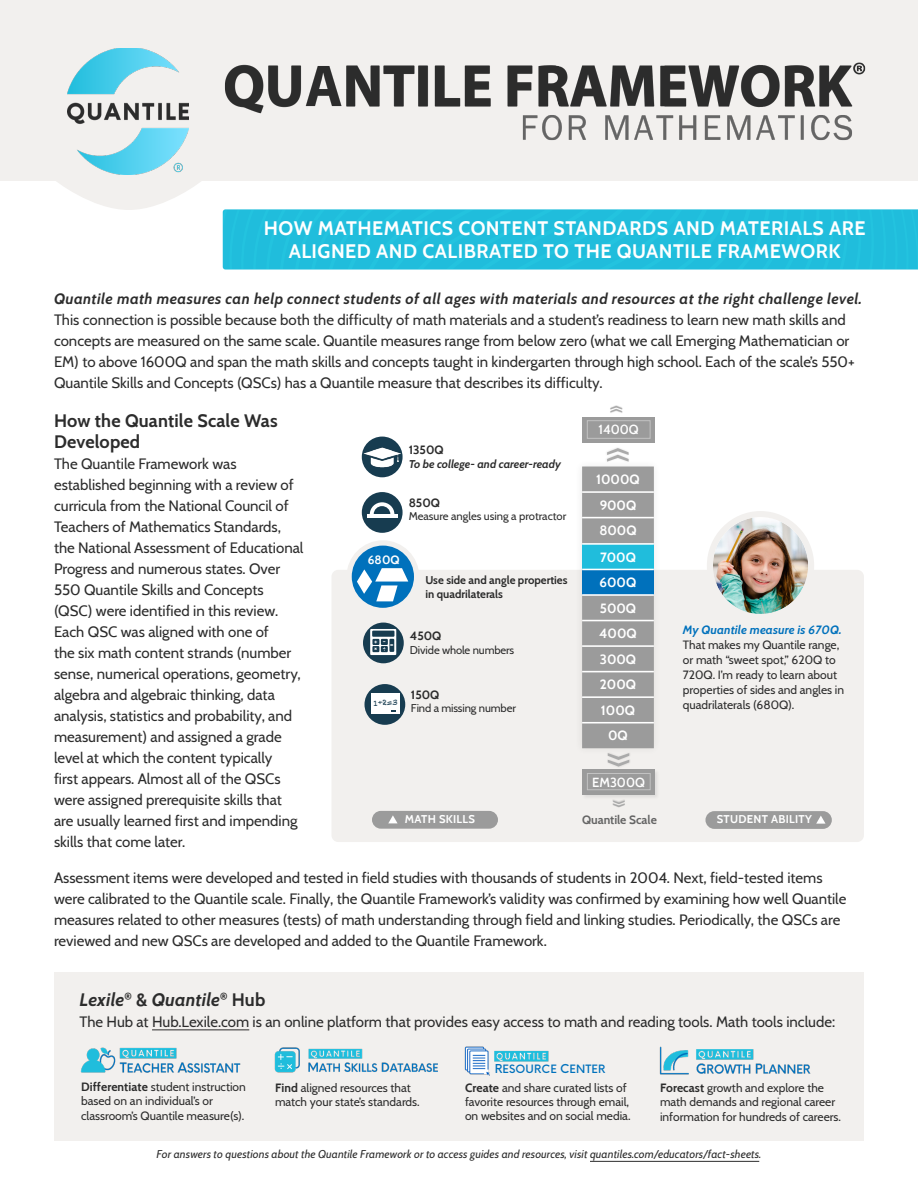
<style>
.page{position:relative;width:918px;height:1188px;background:#fff}
.page>*{position:absolute;margin:0;border:0;box-sizing:border-box;transform-origin:0 0}
.t1{font:700 19.95px "Cabin";color:#aaa;scale:2.62 1}
.t2{font:700 19.5px/22.5px "Cabin";letter-spacing:.025em;color:#fff;text-align:center}
.t3{font:700 18px/21.6px "Cabin";letter-spacing:.01em;color:#2c2c2c}
.t4{font:italic 700 18px "Cabin";letter-spacing:.01em;color:#2c2c2c}
.t5{font:15px/21px "Cabin";color:#2c2c2c}
.t6{font:italic 700 15px "Cabin";letter-spacing:.03em;color:#2c2c2c}
.t7{font:700 13.35px/25.7px "Cabin";color:#fff;text-align:center}
.t8{font:600 12.9px "Cabin";color:#fff}
.t9{font:12px/14.4px "Cabin";color:#2c2c2c}
.t10{font:italic 700 12px "Cabin";letter-spacing:.01em;color:#0071bc}
.t11{font:700 12px "Cabin";color:#2c2c2c}
.t12{font:700 12px "Cabin";color:#656565}
.t13{font:700 12px "Cabin";color:#fff}
.t14{font:italic 11.25px "Cabin";letter-spacing:.01em;color:#2c2c2c}
.t15{font:11.25px "Cabin";letter-spacing:-.01em;color:#2c2c2c}
.t16{font:700 11.25px/13.5px "Cabin";color:#2c2c2c}
.t17{font:italic 700 11.25px "Cabin";color:#2c2c2c}
.t18{font:700 11.25px "Cabin";letter-spacing:.025em;color:#fff}
.t19{font:500 11.25px "Neue Einstellung";letter-spacing:.01em;color:#0071bc}
.t20{font:700 10.8px "Cabin";color:#aaa;scale:2.62 1}
.t21{font:7.5px "Chalkduster";color:#173c50}
.t22{font:700 7.35px "Cabin";color:#fff}
.s1{font-style:normal}
.s2{font-size:12px}
.s3{font-weight:700}
</style>
<div class="page">
<div style="left:223px;top:209px;width:695px;height:61px;background:#20bddc"></div>
<div style="left:466px;top:209px;width:309px;height:61px;background:#20bddc"></div>
<div style="left:0;top:0;width:918px;height:182px;background:#f2f0ee"></div>
<svg style="left:54px;top:181px;width:150px;height:29px"></svg>
<img style="left:224px;top:62px;width:642px;height:79px">
<img style="left:67px;top:48px;width:122px;height:127px">
<div style="left:332px;top:570px;width:532px;height:272px;background:#f2f0ee;border-radius:7px"></div>
<div style="left:574px;top:459px;width:88px;height:297px;background:#2c2c2c;opacity:.1"></div>
<div style="left:605px;top:446px;width:25px;height:17px;background:#2c2c2c;opacity:.15"></div>
<img style="left:714px;top:518px;width:93px;height:95px">
<div style="left:707px;top:511px;width:107px;height:109px;border:6px solid #f2f0ee;border-radius:50%"></div>
<div style="left:581px;top:769px;width:79px;height:31px;background:#e9e7e5"></div>
<div style="left:582px;top:770px;width:73px;height:25px;background:#9b9b9b"></div>
<div style="left:582px;top:417px;width:73px;height:25px;background:#9b9b9b"></div>
<svg style="left:349px;top:543px;width:68px;height:67px;background:#2a87c4"></svg>
<div style="left:346px;top:540px;width:73px;height:73px;border:5px solid #f2f0ee;border-radius:50%"></div>
<svg style="left:362px;top:437px;width:41px;height:40px"></svg>
<img style="left:363px;top:437px;width:38px;height:38px">
<div style="left:362px;top:492px;width:41px;height:41px;background:#173c50;border-radius:50%"></div>
<svg style="left:370px;top:502px;width:24px;height:12px"></svg>
<hr style="left:367px;top:514px;width:30px;height:4px;background:#fff">
<div style="left:363px;top:623px;width:41px;height:40px;background:#173c50;border-radius:50%"></div>
<div style="left:364px;top:684px;width:41px;height:41px;background:#173c50;border-radius:50%"></div>
<svg style="left:370px;top:629px;width:26px;height:26px"></svg>
<div style="left:372px;top:631px;width:22px;height:6px;background:#173c50"></div>
<div style="left:372px;top:639px;width:7px;height:6px;background:#173c50"></div>
<div style="left:381px;top:639px;width:7px;height:6px;background:#173c50"></div>
<div style="left:372px;top:646px;width:7px;height:6px;background:#173c50"></div>
<svg style="left:381px;top:646px;width:7px;height:6px"></svg>
<div style="left:389px;top:639px;width:5px;height:13px;background:#173c50"></div>
<div style="left:372px;top:694px;width:28px;height:18px;background:#fff"></div>
<svg style="left:372px;top:711px;width:28px;height:3px"></svg>
<div style="left:372px;top:811px;width:126px;height:18px;background:#9b9b9b;border-radius:9px"></div>
<svg style="left:388px;top:815px;width:9px;height:8px"></svg>
<div style="left:705px;top:811px;width:127px;height:18px;background:#9b9b9b;border-radius:9px"></div>
<svg style="left:816px;top:816px;width:10px;height:8px"></svg>
<svg style="left:357px;top:568px;width:51px;height:33px;background:#7eb6dc"></svg>
<div style="left:54px;top:972px;width:810px;height:168px;background:#f2f0ee"></div>
<img style="left:80px;top:1047px;width:161px;height:26px">
<img style="left:659px;top:1046px;width:152px;height:29px">
<img style="left:464px;top:1046px;width:26px;height:29px">
<img style="left:494px;top:1050px;width:55px;height:12px">
<img style="left:274px;top:1047px;width:163px;height:26px">
<hr style="left:152px;top:1029px;width:97px;height:1px;background:#2c2c2c">
<hr style="left:590px;top:1161px;width:169px;height:1px;background:#2c2c2c">
<div style="left:610px;top:405px;width:13px;height:8px;background:#2c2c2c;opacity:.15"></div>
<div style="left:612px;top:799px;width:14px;height:9px;background:#f1efed"></div>
<svg style="left:582px;top:467px;width:72px;height:300px;background:#8fa4ad"></svg>
<svg style="left:613px;top:800px;width:12px;height:7px"></svg>
<h2 class="t2" style="left:264px;top:216px;width:603px">HOW MATHEMATICS CONTENT STANDARDS AND MATERIALS ARE<br>ALIGNED AND CALIBRATED TO THE QUANTILE FRAMEWORK</h2>
<p class="t6" style="left:54px;top:287px;width:809px">Quantile math measures can help connect students of all ages with materials and resources at the right challenge level.</p>
<p class="t5" style="left:54px;top:309px;width:802px">This connection is possible because both the difficulty of math materials and a student’s readiness to learn new math skills and concepts are measured on the same scale. Quantile measures range from below zero (what we call Emerging Mathematician or EM) to above 1600Q and span the math skills and concepts taught in kindergarten through high school. Each of the scale’s 550+ Quantile Skills and Concepts (QSCs) has a Quantile measure that describes its difficulty.</p>
<p class="t20" style="left:609px;top:403px;width:7px">^^</p>
<p class="t3" style="left:54px;top:409px;width:225px">How the Quantile Scale Was<br>Developed</p>
<p class="t5" style="left:54px;top:453px;width:251px">The Quantile Framework was established beginning with a review of curricula from the National Council of Teachers of Mathematics Standards, the National Assessment of Educational Progress and numerous states. Over 550 Quantile Skills and Concepts (QSC) were identified in this review.<br>Each QSC was aligned with one of<br>the six math content strands (number sense, numerical operations, geometry, algebra and algebraic thinking, data analysis, statistics and probability, and measurement) and assigned a grade level at which the content typically<br>first appears. Almost all of the QSCs were assigned prerequisite skills that are usually learned first and impending skills that come later.</p>
<p class="t5" style="left:54px;top:866px;width:794px">Assessment items were developed and tested in field studies with thousands of students in 2004. Next, field-tested items were calibrated to the Quantile scale. Finally, the Quantile Framework’s validity was confirmed by examining how well Quantile measures related to other measures (tests) of math understanding through field and linking studies. Periodically, the QSCs are reviewed and new QSCs are developed and added to the Quantile Framework.</p>
<p class="t8" style="left:599px;top:420px;width:42px">1400Q</p>
<p class="t11" style="left:409px;top:441px;width:36px">1350Q</p>
<p class="t17" style="left:409px;top:455px;width:154px">To be college- and career-ready</p>
<p class="t11" style="left:409px;top:493px;width:33px">850Q</p>
<p class="t15" style="left:409px;top:507px;width:159px">Measure angles using a protractor</p>
<h1 class="t1" style="left:604px;top:444px;width:12px">^^</h1>
<p class="t7" style="left:596px;top:466px;width:45px">1000Q<br>900Q<br>800Q<br>700Q<br>600Q<br>500Q<br>400Q<br>300Q<br>200Q<br>100Q<br>0Q</p>
<p class="t13" style="left:368px;top:551px;width:33px">680Q</p>
<p class="t16" style="left:425px;top:573px;width:144px">Use side and angle properties in quadrilaterals</p>
<p class="t10" style="left:683px;top:621px;width:160px">My Quantile measure is 670Q.</p>
<p class="t9" style="left:683px;top:637px;width:163px;line-height:15px">That makes my Quantile range, or math “sweet spot,” 620Q to<br>720Q. I’m ready to learn about properties of sides and angles in quadrilaterals (680Q).</p>
<p class="t11" style="left:410px;top:627px;width:33px">450Q</p>
<p class="t15" style="left:410px;top:641px;width:106px">Divide whole numbers</p>
<p class="t11" style="left:411px;top:685px;width:30px">150Q</p>
<p class="t15" style="left:411px;top:699px;width:106px">Find a missing number</p>
<p class="t22" style="left:374px;top:636px;width:13px">+ -</p>
<p class="t22" style="left:383px;top:643px;width:5px">-</p>
<p class="t22" style="left:390px;top:639px;width:5px">=</p>
<p class="t21" style="left:373px;top:699px;width:26px;rotate:-2deg">1+2=3</p>
<p class="t8" style="left:592px;top:772px;width:54px">EM300Q</p>
<p class="t18" style="left:405px;top:810px;width:72px">MATH SKILLS</p>
<p class="t18" style="left:717px;top:811px;width:97px">STUDENT ABILITY</p>
<p class="t12" style="left:582px;top:811px;width:76px">Quantile Scale</p>
<p class="t4" style="left:80px;top:985px;width:187px">Lexile<sup>®</sup> <span class="s1">&amp;</span> Quantile<sup>®</sup> <span class="s1">Hub</span></p>
<p class="t5" style="left:80px;top:1010px;width:757px">The Hub at Hub.Lexile.com is an online platform that provides easy access to math and reading tools. Math tools include:</p>
<p class="t19" style="left:495px;top:1062px;width:112px"><span class="s2">R</span>ESOURCE <span class="s2">C</span>ENTER</p>
<p class="t9" style="left:81px;top:1079px;width:166px"><span class="s3">Differentiate</span> student instruction based on an individual’s or classroom’s Quantile measure(s).</p>
<p class="t9" style="left:465px;top:1079px;width:167px"><span class="s3">Create</span> and share curated lists of favorite resources through email, on websites and on social media.</p>
<p class="t9" style="left:275px;top:1079px;width:146px"><span class="s3">Find</span> aligned resources that match your state’s standards.</p>
<p class="t9" style="left:660px;top:1080px;width:183px"><span class="s3">Forecast</span> growth and explore the math demands and regional career information for hundreds of careers.</p>
<p class="t14" style="left:157px;top:1145px;width:606px">For answers to questions about the Quantile Framework or to access guides and resources, visit quantiles.com/educators/fact-sheets.</p>
</div>
